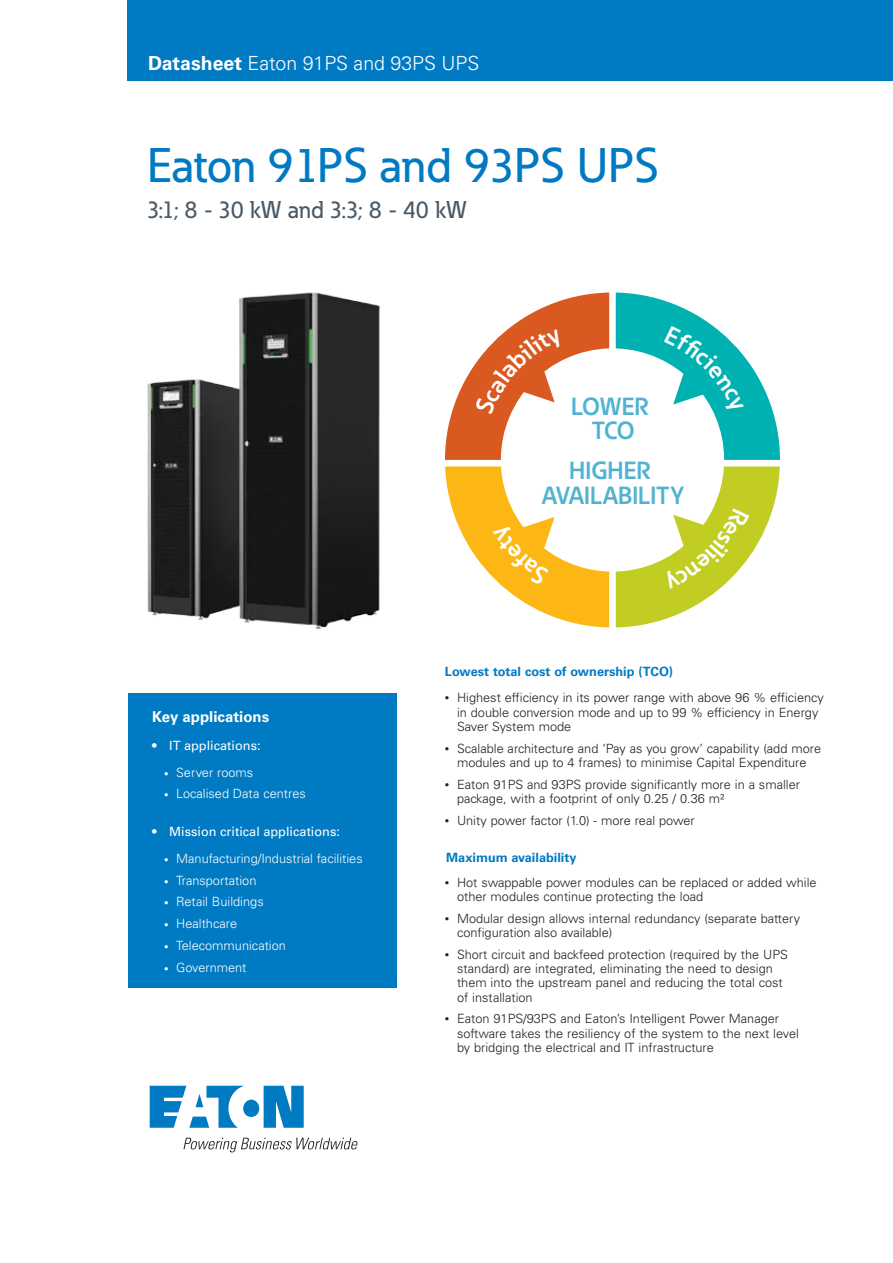
<style>
.page{position:relative;width:893px;height:1263px;background:#fff}
.page>*{position:absolute;margin:0;border:0;box-sizing:border-box;transform-origin:0 0}
.t1{font:500 48px "Eaton";color:#007ac3}
.t2{font:700 24.45px/24.5px "Eaton";color:#50b3cf;text-align:center}
.t3{font:700 24.45px/24.5px "Eaton";letter-spacing:-.02em;color:#50b3cf;text-align:center}
.t4{font:500 24px "Eaton";color:#495966}
.t5{font:300 19.5px "Univers LT Std";color:#fff}
.t6{font:700 15px "Univers LT Std";color:#fff}
.t7{font:300 12.75px/14.2px "Univers LT Std";color:#231f20}
.t8{font:300 12.75px "Univers LT Std";color:#fff}
.t9{font:700 12.75px "Univers LT Std";color:#007ac3}
.t10{font:12.75px "Univers LT Std";color:#fff}
.s1{font-weight:700}
.s2{font-size:9px}
</style>
<div class="page">
<div style="left:127px;top:0;width:766px;height:80px;background:#007ac3"></div>
<svg style="left:150px;top:1086px;width:154px;height:42px"></svg>
<svg style="left:183px;top:1138px;width:175px;height:14px"></svg>
<img style="left:147px;top:379px;width:80px;height:241px">
<img style="left:227px;top:292px;width:153px;height:337px">
<div style="left:129px;top:694px;width:268px;height:294px;background:#007ac3"></div>
<svg style="left:445px;top:466px;width:164px;height:161px"></svg>
<svg style="left:616px;top:293px;width:164px;height:167px"></svg>
<svg style="left:445px;top:293px;width:164px;height:167px"></svg>
<svg style="left:616px;top:466px;width:164px;height:161px"></svg>
<h3 class="t5" style="left:148px;top:51px;width:333px"><span class="s1">Datasheet</span> Eaton 91PS and 93PS UPS</h3>
<h1 class="t1" style="left:147px;top:136px;width:513px">Eaton 91PS and 93PS UPS</h1>
<h3 class="t4" style="left:147px;top:195px;width:321px">3:1; 8 - 30 kW and 3:3; 8 - 40 kW</h3>
<p class="t6" style="left:152px;top:707px;width:119px">Key applications</p>
<p class="t10" style="left:152px;top:738px;width:110px">• IT applications:</p>
<p class="t8" style="left:164px;top:764px;width:91px"><span class="s2">•</span> Server rooms</p>
<p class="t8" style="left:164px;top:786px;width:143px"><span class="s2">•</span> Localised Data centres</p>
<p class="t10" style="left:152px;top:824px;width:189px">• Mission critical applications:</p>
<p class="t8" style="left:164px;top:851px;width:200px"><span class="s2">•</span> Manufacturing/Industrial facilities</p>
<p class="t8" style="left:164px;top:872px;width:94px"><span class="s2">•</span> Transportation</p>
<p class="t8" style="left:164px;top:894px;width:101px"><span class="s2">•</span> Retail Buildings</p>
<p class="t8" style="left:164px;top:916px;width:74px"><span class="s2">•</span> Healthcare</p>
<p class="t8" style="left:164px;top:938px;width:123px"><span class="s2">•</span> Telecommunication</p>
<p class="t8" style="left:164px;top:959px;width:84px"><span class="s2">•</span> Government</p>
<h2 class="t3" style="left:571px;top:396px;width:79px">LOWER<br>TCO</h2>
<h2 class="t2" style="left:542px;top:461px;width:144px">HIGHER<br>AVAILABILITY</h2>
<p class="t9" style="left:445px;top:664px;width:230px">Lowest total cost of ownership (TCO)</p>
<p class="t7" style="left:457px;top:691px;width:368px;text-indent:-12px"><span class="s2">•</span> Highest efficiency in its power range with above 96 % efficiency in double conversion mode and up to 99 % efficiency in Energy<br>Saver System mode</p>
<p class="t7" style="left:445px;top:741px;width:378px;text-align:center"><span class="s2">•</span> Scalable architecture and ‘Pay as you grow’ capability (add more modules and up to 4 frames) to minimise Capital Expenditure</p>
<p class="t7" style="left:457px;top:777px;width:345px;text-indent:-12px"><span class="s2">•</span> Eaton 91PS and 93PS provide significantly more in a smaller package, with a footprint of only 0.25 / 0.36 m²</p>
<p class="t7" style="left:445px;top:813px;width:251px"><span class="s2">•</span> Unity power factor (1.0) - more real power</p>
<p class="t9" style="left:446px;top:850px;width:132px">Maximum availability</p>
<p class="t7" style="left:457px;top:875px;width:361px;text-indent:-12px"><span class="s2">•</span> Hot swappable power modules can be replaced or added while other modules continue protecting the load</p>
<p class="t7" style="left:457px;top:911px;width:345px;text-indent:-12px"><span class="s2">•</span> Modular design allows internal redundancy (separate battery configuration also available)</p>
<p class="t7" style="left:457px;top:947px;width:332px;text-indent:-12px"><span class="s2">•</span> Short circuit and backfeed protection (required by the UPS standard) are integrated, eliminating the need to design them into the upstream panel and reducing the total cost of installation</p>
<p class="t7" style="left:457px;top:1012px;width:343px;text-indent:-12px"><span class="s2">•</span> Eaton 91PS/93PS and Eaton’s Intelligent Power Manager software takes the resiliency of the system to the next level by bridging the electrical and IT infrastructure</p>
</div>
